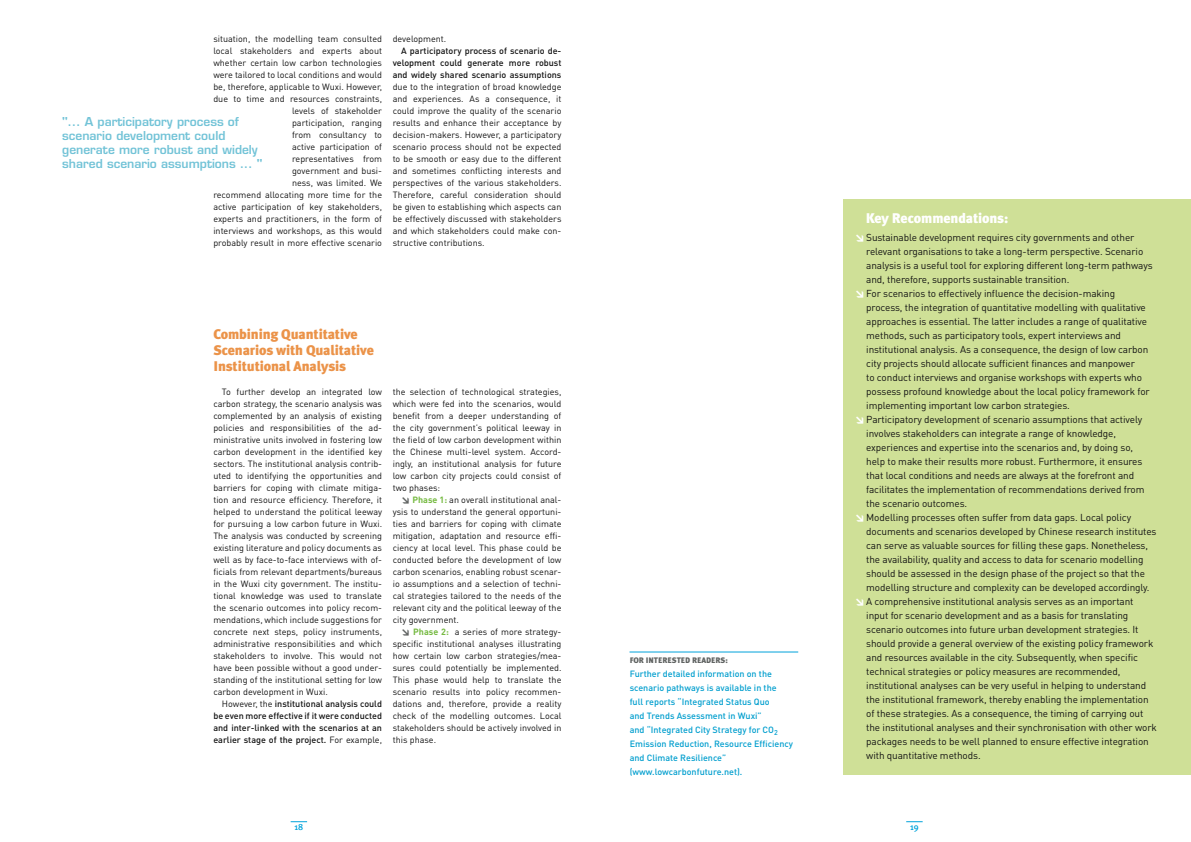
<style>
.page{position:relative;width:1191px;height:842px;background:#fff}
.page>*{position:absolute;margin:0;border:0;box-sizing:border-box;transform-origin:0 0}
.t1{font:900 14px/16px "Meta Plus";letter-spacing:-.01em;color:#eb9349}
.t2{font:900 14px "Meta Plus";letter-spacing:-.01em;color:#fff}
.t3{font:600 12px/14px "Eurostile LT Std";color:#72c3d7}
.t4{font:10px "DIN Pro";letter-spacing:-.01em;color:#121212}
.t5{font:9px/12px "DIN Pro";color:#121212;text-align:justify}
.t6{font:500 9px/12px "DIN Pro";color:#121212;text-align:justify}
.t7{font:500 9px/14px "DIN Pro";color:#009ece}
.t8{font:500 9px "Meta Plus";color:#00a3db}
.t9{font:900 8px "Meta Plus";color:#606362}
.s1{font-weight:400}
.s2{font-weight:900;color:#606362}
.s3{font-weight:700;color:#76ba42}
.s4{font-weight:900;color:#fff}
</style>
<div class="page">
<svg style="left:291px;top:821px;width:16px;height:1px"></svg>
<svg style="left:906px;top:821px;width:16px;height:1px"></svg>
<div style="left:843px;top:200px;width:348px;height:575px;background:#cfe097"></div>
<hr style="left:629px;top:652px;width:169px;height:1px;background:#00a3db">
<p class="t5" style="left:213px;top:33px;width:170px;text-align:right">situation, the modelling team consulted local stakeholders and experts about whether certain low carbon technologies were tailored to local conditions and would be, therefore, applicable to Wuxi. However, due to time and resources constraints, levels of stakeholder<br>participation, ranging<br>from consultancy to<br>active participation of<br>representatives from<br>government and busi-<br>ness, was limited. We<br>recommend allocating more time for the active participation of key stakeholders, experts and practitioners, in the form of interviews and workshops, as this would probably result in more effective scenario</p>
<p class="t5" style="left:393px;top:33px;width:55px">development.</p>
<p class="t6" style="left:393px;top:45px;width:170px;text-indent:9px">A participatory process of scenario de&shy;velopment could generate more robust and widely shared scenario assumptions</p>
<p class="t5" style="left:393px;top:81px;width:170px">due to the integration of broad knowledge and experiences. As a consequence, it could improve the quality of the scenario results and enhance their acceptance by decision-makers. However, a participatory scenario process should not be expected to be smooth or easy due to the different and sometimes conflicting interests and perspectives of the various stakeholders.<br>Therefore, careful consideration should be given to establishing which aspects can be effectively discussed with stakeholders and which stakeholders could make con&shy;structive contributions.</p>
<h2 class="t3" style="left:62px;top:114px;width:202px">"... A participatory process of scenario development could generate more robust and widely shared scenario assumptions ... "</h2>
<h1 class="t1" style="left:213px;top:326px;width:162px">Combining Quantitative<br>Scenarios with Qualitative<br>Institutional Analysis</h1>
<p class="t5" style="left:213px;top:386px;width:170px;text-indent:9px">To further develop an integrated low carbon strategy, the scenario analysis was complemented by an analysis of existing policies and responsibilities of the ad&shy;ministrative units involved in fostering low carbon development in the identified key sectors. The institutional analysis contrib&shy;uted to identifying the opportunities and barriers for coping with climate mitiga&shy;tion and resource efficiency. Therefore, it helped to understand the political leeway for pursuing a low carbon future in Wuxi.<br>The analysis was conducted by screening existing literature and policy documents as well as by face-to-face interviews with of&shy;ficials from relevant departments/bureaus in the Wuxi city government. The institu&shy;tional knowledge was used to translate the scenario outcomes into policy recom&shy;mendations, which include suggestions for concrete next steps, policy instruments, administrative responsibilities and which stakeholders to involve. This would not have been possible without a good under&shy;standing of the institutional setting for low carbon development in Wuxi.</p>
<p class="t6" style="left:213px;top:698px;width:170px;text-indent:9px"><span class="s1">However, the</span> institutional analysis could be even more effective if it were conducted and inter-linked with the scenarios at an earlier stage of the project. <span class="s1">For example,</span></p>
<p class="t5" style="left:393px;top:386px;width:170px">the selection of technological strategies, which were fed into the scenarios, would benefit from a deeper understanding of the city government’s political leeway in the field of low carbon development within the Chinese multi-level system. Accord&shy;ingly, an institutional analysis for future low carbon city projects could consist of two phases:</p>
<p class="t5" style="left:393px;top:494px;width:170px;text-indent:9px"><span class="s2">↘</span> <span class="s3">Phase 1:</span> an overall institutional anal&shy;ysis to understand the general opportuni&shy;ties and barriers for coping with climate mitigation, adaptation and resource effi&shy;ciency at local level. This phase could be conducted before the development of low carbon scenarios, enabling robust scenar&shy;io assumptions and a selection of techni&shy;cal strategies tailored to the needs of the relevant city and the political leeway of the city government.</p>
<p class="t5" style="left:393px;top:626px;width:170px;text-indent:9px"><span class="s2">↘</span> <span class="s3">Phase 2:</span> a series of more strategy&shy;specific institutional analyses illustrating how certain low carbon strategies/mea&shy;sures could potentially be implemented.<br>This phase would help to translate the scenario results into policy recommen&shy;dations and, therefore, provide a reality check of the modelling outcomes. Local stakeholders should be actively involved in this phase.</p>
<p class="t9" style="left:629px;top:655px;width:100px">For interested readers:</p>
<p class="t7" style="left:629px;top:666px;width:165px">Further detailed information on the scenario pathways is available in the<br>full reports “Integrated Status Quo<br>and Trends Assessment in Wuxi”<br>and “Integrated City Strategy for CO<sub>2<br></sub>Emission Reduction, Resource Efficiency and Climate Resilience” (www.lowcarbonfuture.net).</p>
<h1 class="t2" style="left:866px;top:210px;width:144px">Key Recommendations:</h1>
<p class="t4" style="left:855px;top:231px;width:281px"><span class="s4">↘</span>Sustainable development requires city governments and other</p>
<p class="t4" style="left:866px;top:245px;width:278px">relevant organisations to take a long-term perspective. Scenario</p>
<p class="t4" style="left:866px;top:259px;width:288px">analysis is a useful tool for exploring different long-term pathways</p>
<p class="t4" style="left:866px;top:273px;width:205px">and, therefore, supports sustainable transition.</p>
<p class="t4" style="left:855px;top:287px;width:262px"><span class="s4">↘</span>For scenarios to effectively influence the decision-making</p>
<p class="t4" style="left:866px;top:301px;width:281px">process, the integration of quantitative modelling with qualitative</p>
<p class="t4" style="left:866px;top:315px;width:282px">approaches is essential. The latter includes a range of qualitative</p>
<p class="t4" style="left:866px;top:329px;width:256px">methods, such as participatory tools, expert interviews and</p>
<p class="t4" style="left:866px;top:343px;width:283px">institutional analysis. As a consequence, the design of low carbon</p>
<p class="t4" style="left:866px;top:357px;width:270px">city projects should allocate sufficient finances and manpower</p>
<p class="t4" style="left:866px;top:371px;width:277px">to conduct interviews and organise workshops with experts who</p>
<p class="t4" style="left:866px;top:385px;width:285px">possess profound knowledge about the local policy framework for</p>
<p class="t4" style="left:866px;top:399px;width:205px">implementing important low carbon strategies.</p>
<p class="t4" style="left:855px;top:413px;width:289px"><span class="s4">↘</span>Participatory development of scenario assumptions that actively</p>
<p class="t4" style="left:866px;top:427px;width:251px">involves stakeholders can integrate a range of knowledge,</p>
<p class="t4" style="left:866px;top:441px;width:268px">experiences and expertise into the scenarios and, by doing so,</p>
<p class="t4" style="left:866px;top:455px;width:278px">help to make their results more robust. Furthermore, it ensures</p>
<p class="t4" style="left:866px;top:469px;width:269px">that local conditions and needs are always at the forefront and</p>
<p class="t4" style="left:866px;top:483px;width:280px">facilitates the implementation of recommendations derived from</p>
<p class="t4" style="left:866px;top:497px;width:103px">the scenario outcomes.</p>
<p class="t4" style="left:855px;top:511px;width:278px"><span class="s4">↘</span>Modelling processes often suffer from data gaps. Local policy</p>
<p class="t4" style="left:866px;top:525px;width:292px">documents and scenarios developed by Chinese research institutes</p>
<p class="t4" style="left:866px;top:539px;width:283px">can serve as valuable sources for filling these gaps. Nonetheless,</p>
<p class="t4" style="left:866px;top:553px;width:279px">the availability, quality and access to data for scenario modelling</p>
<p class="t4" style="left:866px;top:567px;width:280px">should be assessed in the design phase of the project so that the</p>
<p class="t4" style="left:866px;top:581px;width:285px">modelling structure and complexity can be developed accordingly.</p>
<p class="t4" style="left:855px;top:595px;width:280px"><span class="s4">↘</span>A comprehensive institutional analysis serves as an important</p>
<p class="t4" style="left:866px;top:609px;width:264px">input for scenario development and as a basis for translating</p>
<p class="t4" style="left:866px;top:623px;width:274px">scenario outcomes into future urban development strategies. It</p>
<p class="t4" style="left:866px;top:637px;width:289px">should provide a general overview of the existing policy framework</p>
<p class="t4" style="left:866px;top:651px;width:273px">and resources available in the city. Subsequently, when specific</p>
<p class="t4" style="left:866px;top:665px;width:256px">technical strategies or policy measures are recommended,</p>
<p class="t4" style="left:866px;top:679px;width:281px">institutional analyses can be very useful in helping to understand</p>
<p class="t4" style="left:866px;top:693px;width:284px">the institutional framework, thereby enabling the implementation</p>
<p class="t4" style="left:866px;top:707px;width:279px">of these strategies. As a consequence, the timing of carrying out</p>
<p class="t4" style="left:866px;top:721px;width:292px">the institutional analyses and their synchronisation with other work</p>
<p class="t4" style="left:866px;top:735px;width:284px">packages needs to be well planned to ensure effective integration</p>
<p class="t4" style="left:866px;top:749px;width:116px">with quantitative methods.</p>
<p class="t8" style="left:294px;top:822px;width:10px">18</p>
<p class="t8" style="left:910px;top:822px;width:10px">19</p>
</div>
